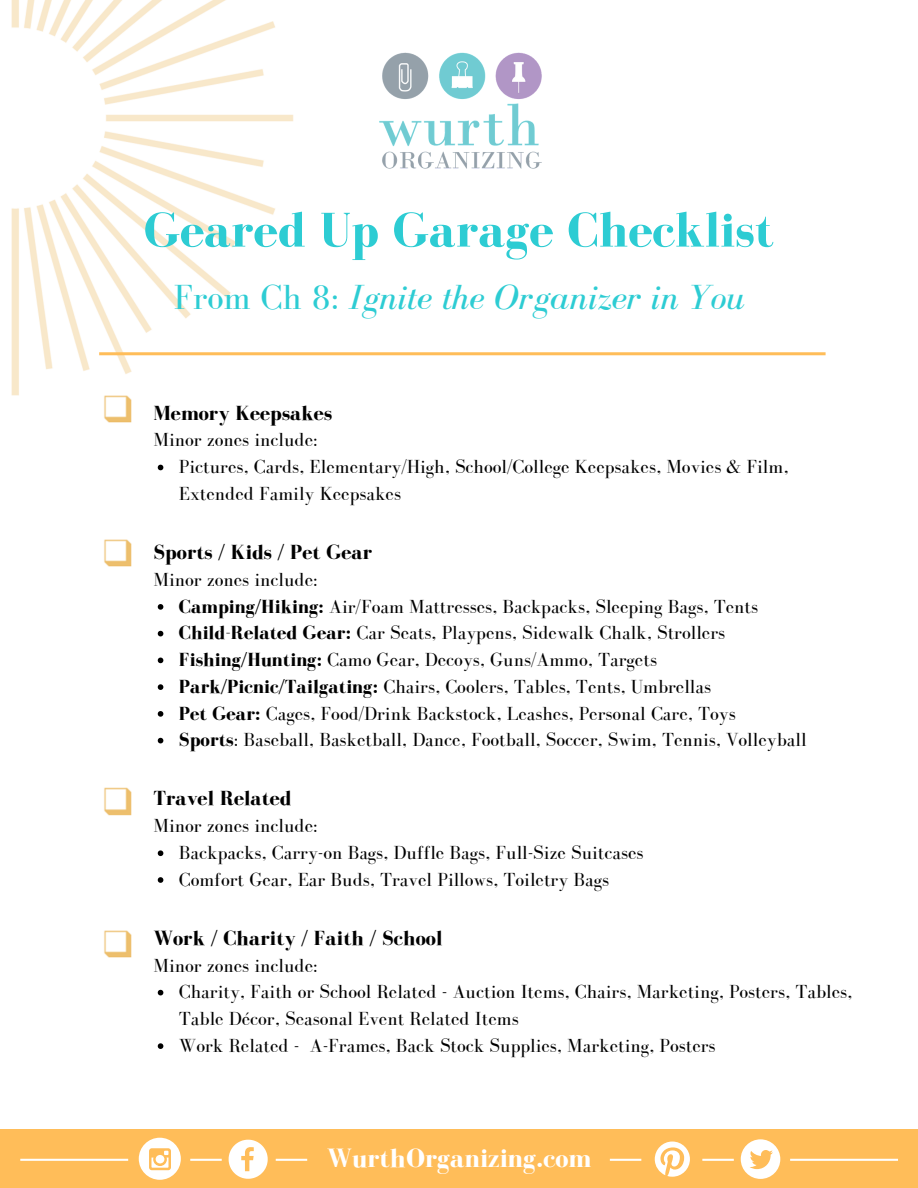
<style>
.page{position:relative;width:918px;height:1188px;background:#fff}
.page>*{position:absolute;margin:0;border:0;box-sizing:border-box;transform-origin:0 0}
.t1{font:700 49.95px "Bodoni FLF";color:#2dccd3}
.t2{font:italic 35.85px "Bodoni FLF";color:#2dccd3}
.t3{font:700 27px "Bodoni FLF";color:#fff}
.t4{font:700 21px "Bodoni FLF";color:#000}
.t5{font:19.5px/26.7px "Bodoni FLF";color:#000}
.s1{font-style:normal}
.s2{font-weight:700}
</style>
<div class="page">
<img style="left:11px;top:0;width:296px;height:396px">
<img style="left:379px;top:52px;width:163px;height:117px">
<svg style="left:99px;top:352px;width:727px;height:3px;background:#fec267"></svg>
<div style="left:0;top:1130px;width:918px;height:58px;background:#ffbd59"></div>
<svg style="left:655px;top:1142px;width:35px;height:35px"></svg>
<div style="left:741px;top:1139px;width:39px;height:40px;background:#fff;border-radius:50%"></div>
<svg style="left:750px;top:1150px;width:23px;height:19px"></svg>
<svg style="left:229px;top:1140px;width:39px;height:39px"></svg>
<div style="left:139px;top:1138px;width:42px;height:42px;background:#fff;border-radius:50%"></div>
<svg style="left:149px;top:1148px;width:22px;height:22px"></svg>
<svg style="left:20px;top:1159px;width:108px;height:2px"></svg>
<svg style="left:790px;top:1159px;width:108px;height:2px"></svg>
<svg style="left:190px;top:1159px;width:32px;height:2px"></svg>
<svg style="left:276px;top:1159px;width:31px;height:2px"></svg>
<svg style="left:610px;top:1159px;width:31px;height:2px"></svg>
<svg style="left:702px;top:1159px;width:32px;height:2px"></svg>
<svg style="left:158px;top:465px;width:5px;height:5px"></svg>
<svg style="left:158px;top:604px;width:5px;height:6px"></svg>
<svg style="left:158px;top:631px;width:5px;height:5px"></svg>
<svg style="left:158px;top:658px;width:5px;height:5px"></svg>
<svg style="left:158px;top:684px;width:5px;height:6px"></svg>
<svg style="left:158px;top:711px;width:5px;height:6px"></svg>
<svg style="left:158px;top:738px;width:5px;height:5px"></svg>
<svg style="left:158px;top:850px;width:5px;height:6px"></svg>
<svg style="left:158px;top:877px;width:5px;height:6px"></svg>
<svg style="left:158px;top:990px;width:5px;height:5px"></svg>
<svg style="left:158px;top:1043px;width:5px;height:6px"></svg>
<img style="left:101px;top:391px;width:37px;height:32px">
<img style="left:104px;top:539px;width:28px;height:28px">
<img style="left:104px;top:787px;width:28px;height:29px">
<img style="left:104px;top:930px;width:28px;height:28px">
<h1 class="t1" style="left:144px;top:203px;width:631px">Geared Up Garage Checklist</h1>
<h2 class="t2" style="left:174px;top:277px;width:572px"><span class="s1">From Ch 8:</span> Ignite the Organizer in You</h2>
<p class="t4" style="left:154px;top:401px;width:180px">Memory Keepsakes</p>
<p class="t5" style="left:179px;top:426px;width:611px;text-indent:-25px">Minor zones include:<br>Pictures, Cards, Elementary/High, School/College Keepsakes, Movies &amp; Film,<br>Extended Family Keepsakes</p>
<p class="t4" style="left:154px;top:541px;width:220px">Sports / Kids / Pet Gear</p>
<p class="t5" style="left:179px;top:566px;width:629px;text-indent:-25px">Minor zones include:<br><span class="s2">Camping/Hiking:</span> Air/Foam Mattresses, Backpacks, Sleeping Bags, Tents <span class="s2">Child-Related Gear:</span> Car Seats, Playpens, Sidewalk Chalk, Strollers <span class="s2">Fishing/Hunting:</span> Camo Gear, Decoys, Guns/Ammo, Targets <span class="s2">Park/Picnic/Tailgating:</span> Chairs, Coolers, Tables, Tents, Umbrellas<br><span class="s2">Pet Gear:</span> Cages, Food/Drink Backstock, Leashes, Personal Care, Toys<br><span class="s2">Sports</span>: Baseball, Basketball, Dance, Football, Soccer, Swim, Tennis, Volleyball</p>
<p class="t4" style="left:154px;top:787px;width:140px">Travel Related</p>
<p class="t5" style="left:179px;top:812px;width:466px;text-indent:-25px">Minor zones include:<br>Backpacks, Carry-on Bags, Duffle Bags, Full-Size Suitcases<br>Comfort Gear, Ear Buds, Travel Pillows, Toiletry Bags</p>
<p class="t4" style="left:154px;top:926px;width:290px">Work / Charity / Faith / School</p>
<p class="t5" style="left:179px;top:952px;width:675px;text-indent:-25px">Minor zones include:<br>Charity, Faith or School Related - Auction Items, Chairs, Marketing, Posters, Tables, Table Décor, Seasonal Event Related Items<br>Work Related - A-Frames, Back Stock Supplies, Marketing, Posters</p>
<h3 class="t3" style="left:327px;top:1143px;width:266px">WurthOrganizing.com</h3>
</div>
